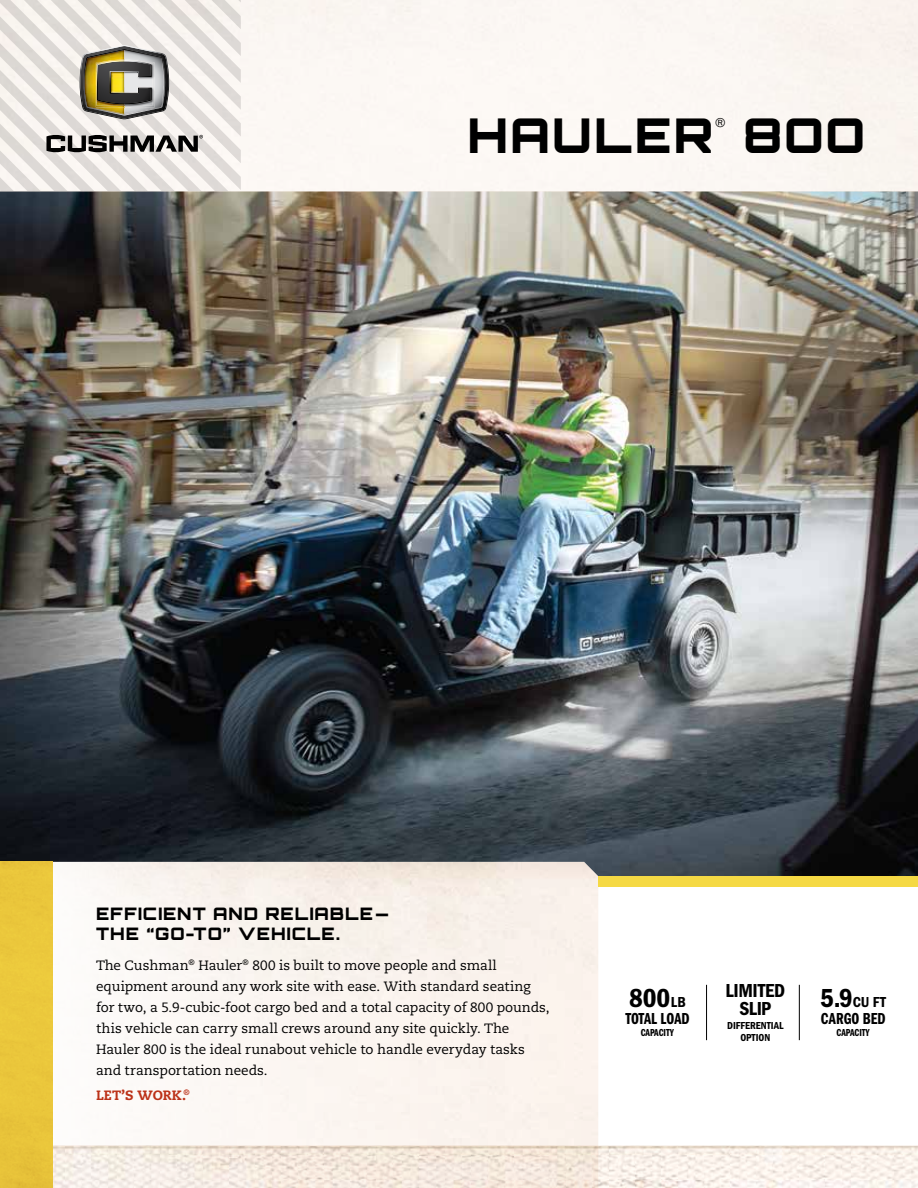
<style>
.page{position:relative;width:918px;height:1188px;background:#fff}
.page>*{position:absolute;margin:0;border:0;box-sizing:border-box;transform-origin:0 0}
.t1{font:900 48px "Orbitron";letter-spacing:.04em;color:#000}
.t2{font:600 condensed 27px "Franklin Gothic";color:#000}
.t3{font:600 condensed 19.5px/18px "Franklin Gothic";letter-spacing:-.01em;color:#000;text-align:center}
.t4{font:900 17.25px/19.5px "Orbitron";letter-spacing:.055em;color:#000}
.t5{font:16.5px "Franklin Gothic Demi Cmpr";color:#000}
.t6{font:600 condensed 15px "Franklin Gothic";color:#000}
.t7{font:13.5px/21px "Caecilia";letter-spacing:-.005em;color:#000}
.t8{font:800 13.5px "Caecilia";letter-spacing:.01em;color:#bc3219}
.t9{font:13.5px "Franklin Gothic";color:#000}
.t10{font:600 condensed 10.5px/12px "Franklin Gothic";color:#000;text-align:center}
.t11{font:10.5px "Franklin Gothic Demi Cmpr";color:#000}
.s1{font-size:15px}
.s2{font-size:27px}
</style>
<div class="page">
<img style="left:0;top:0;width:918px;height:876px">
<svg style="left:0;top:0;width:241px;height:191px"></svg>
<hr style="left:706px;top:985px;width:1px;height:55px;background:#000">
<hr style="left:799px;top:985px;width:1px;height:55px;background:#000">
<img style="left:53px;top:1154px;width:865px;height:34px">
<img style="left:53px;top:1146px;width:865px;height:8px">
<div style="left:598px;top:876px;width:320px;height:10px;background:#f5d944"></div>
<div style="left:0;top:862px;width:53px;height:326px;background:#eac73b"></div>
<h1 class="t1" style="left:467px;top:106px;width:248px">HAULER</h1>
<p class="t9" style="left:715px;top:114px;width:12px">®</p>
<h1 class="t1" style="left:743px;top:106px;width:123px">8OO</h1>
<p class="t4" style="left:96px;top:904px;width:295px">EFFICIENT AND RELIABLE—<br>THE “GO-TO” VEHICLE.</p>
<p class="t7" style="left:96px;top:955px;width:455px">The Cushman<sup>®</sup> Hauler<sup>®</sup> 800 is built to move people and small equipment around any work site with ease. With standard seating for two, a 5.9-cubic-foot cargo bed and a total capacity of 800 pounds, this vehicle can carry small crews around any site quickly. The Hauler 800 is the ideal runabout vehicle to handle everyday tasks and transportation needs.</p>
<p class="t8" style="left:96px;top:1087px;width:95px">LET’S WORK.<sup>®</sup></p>
<h2 class="t2" style="left:629px;top:983px;width:58px">800<span class="s1">LB</span></h2>
<p class="t5" style="left:625px;top:1010px;width:66px">TOTAL LOAD</p>
<p class="t11" style="left:641px;top:1027px;width:35px">CAPACITY</p>
<h3 class="t3" style="left:726px;top:982px;width:61px">LIMITED<br>SLIP</h3>
<p class="t10" style="left:727px;top:1020px;width:58px">DIFFERENTIAL<br>OPTION</p>
<p class="t6" style="left:820px;top:993px;width:67px"><span class="s2">5.9</span>CU FT</p>
<p class="t5" style="left:821px;top:1010px;width:67px">CARGO BED</p>
<p class="t11" style="left:837px;top:1027px;width:35px">CAPACITY</p>
</div>
